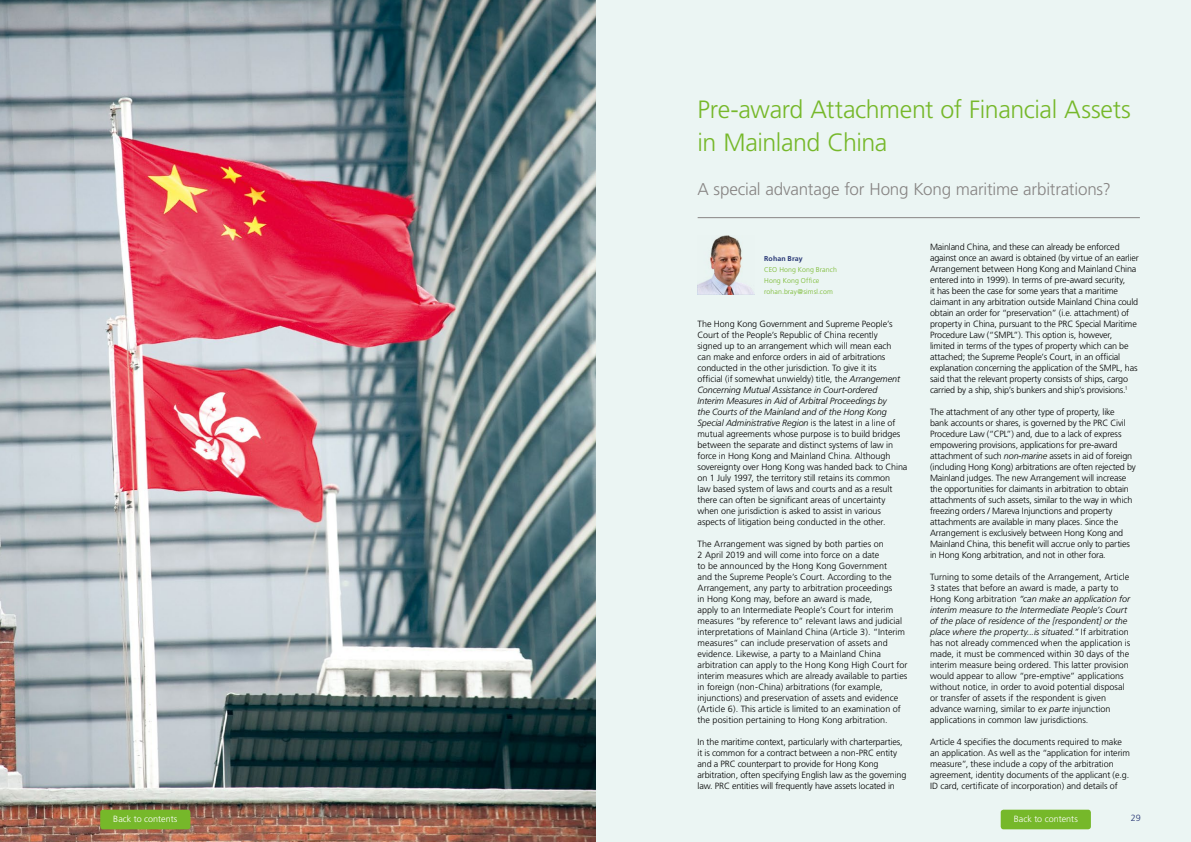
<style>
.page{position:relative;width:1191px;height:842px;background:#fff}
.page>*{position:absolute;margin:0;border:0;box-sizing:border-box;transform-origin:0 0}
.H01_-_Section_2_-_Gr{font:300 25px/33px "Frutiger";letter-spacing:-.015em;color:#76b82a}
.Leading_Paragraph{font:300 17px "Frutiger";letter-spacing:-.01em;color:#878483}
.BODY{font:300 9px/11px "Frutiger";letter-spacing:-.01em;color:#000}
.BODY-2{font:300 9px "Frutiger";color:#fff}
.t1{font:300 9px "Frutiger";color:#253473}
.Author_Email_-_Secti{font:300 7px "Frutiger";letter-spacing:.01em;color:#76b82a}
.AUTHOR{font:700 7px "Frutiger";letter-spacing:.015em;color:#253473}
.s1{font-style:italic}
</style>
<div class="page">
<div style="left:595px;top:0;width:596px;height:842px;background:#ebf5f3"></div>
<hr style="left:697px;top:217px;width:442px;height:1px;background:#878483">
<img style="left:697px;top:236px;width:57px;height:58px">
<img style="left:0;top:0;width:595px;height:842px">
<div style="left:100px;top:810px;width:90px;height:19px;background:#76b82a;border-radius:3px"></div>
<div style="left:1000px;top:810px;width:90px;height:19px;background:#76b82a;border-radius:3px"></div>
<p class="H01_-_Section_2_-_Gr" style="left:697px;top:93px;width:435px">Pre-award Attachment of Financial Assets in Mainland China</p>
<p class="Leading_Paragraph" style="left:697px;top:180px;width:415px">A special advantage for Hong Kong maritime arbitrations?</p>
<p class="AUTHOR" style="left:764px;top:255px;width:40px">Rohan Bray</p>
<p class="Author_Email_-_Secti" style="left:764px;top:266px;width:74px">CEO Hong Kong Branch</p>
<p class="Author_Email_-_Secti" style="left:764px;top:277px;width:57px">Hong Kong Office</p>
<p class="Author_Email_-_Secti" style="left:764px;top:288px;width:70px">rohan.bray@simsl.com</p>
<p class="BODY" style="left:697px;top:319px;width:211px">The Hong Kong Government and Supreme People’s Court of the People’s Republic of China recently<br>signed up to an arrangement which will mean each<br>can make and enforce orders in aid of arbitrations conducted in the other jurisdiction. To give it its<br>official (if somewhat unwieldy) title, the <span class="s1">Arrangement Concerning Mutual Assistance in Court-ordered<br>Interim Measures in Aid of Arbitral Proceedings by<br>the Courts of the Mainland and of the Hong Kong Special Administrative Region</span> is the latest in a line of mutual agreements whose purpose is to build bridges between the separate and distinct systems of law in force in Hong Kong and Mainland China. Although sovereignty over Hong Kong was handed back to China on 1 July 1997, the territory still retains its common<br>law based system of laws and courts and as a result there can often be significant areas of uncertainty when one jurisdiction is asked to assist in various aspects of litigation being conducted in the other.</p>
<p class="BODY" style="left:697px;top:539px;width:211px">The Arrangement was signed by both parties on<br>2 April 2019 and will come into force on a date<br>to be announced by the Hong Kong Government<br>and the Supreme People’s Court. According to the Arrangement, any party to arbitration proceedings<br>in Hong Kong may, before an award is made,<br>apply to an Intermediate People’s Court for interim measures “by reference to” relevant laws and judicial interpretations of Mainland China (Article 3). “Interim measures” can include preservation of assets and evidence. Likewise, a party to a Mainland China arbitration can apply to the Hong Kong High Court for interim measures which are already available to parties in foreign (non-China) arbitrations (for example, injunctions) and preservation of assets and evidence (Article 6). This article is limited to an examination of the position pertaining to Hong Kong arbitration.</p>
<p class="BODY" style="left:697px;top:737px;width:210px">In the maritime context, particularly with charterparties, it is common for a contract between a non-PRC entity and a PRC counterpart to provide for Hong Kong arbitration, often specifying English law as the governing law. PRC entities will frequently have assets located in</p>
<p class="BODY" style="left:930px;top:242px;width:210px">Mainland China, and these can already be enforced against once an award is obtained (by virtue of an earlier Arrangement between Hong Kong and Mainland China entered into in 1999). In terms of pre-award security,<br>it has been the case for some years that a maritime claimant in any arbitration outside Mainland China could obtain an order for “preservation” (i.e. attachment) of property in China, pursuant to the PRC Special Maritime Procedure Law (“SMPL”). This option is, however, limited in terms of the types of property which can be attached; the Supreme People’s Court, in an official explanation concerning the application of the SMPL, has said that the relevant property consists of ships, cargo carried by a ship, ship’s bunkers and ship’s provisions.<sup>1</sup></p>
<p class="BODY" style="left:930px;top:407px;width:207px">The attachment of any other type of property, like<br>bank accounts or shares, is governed by the PRC Civil Procedure Law (“CPL”) and, due to a lack of express empowering provisions, applications for pre-award attachment of such <span class="s1">non-marine</span> assets in aid of foreign (including Hong Kong) arbitrations are often rejected by Mainland judges. The new Arrangement will increase the opportunities for claimants in arbitration to obtain attachments of such assets, similar to the way in which freezing orders / Mareva Injunctions and property attachments are available in many places. Since the Arrangement is exclusively between Hong Kong and Mainland China, this benefit will accrue only to parties in Hong Kong arbitration, and not in other fora.</p>
<p class="BODY" style="left:930px;top:572px;width:202px">Turning to some details of the Arrangement, Article 3 states that before an award is made, a party to Hong Kong arbitration <span class="s1">“can make an application for interim measure to the Intermediate People’s Court of the place of residence of the [respondent] or the place where the property...is situated.”</span> If arbitration has not already commenced when the application is made, it must be commenced within 30 days of the interim measure being ordered. This latter provision would appear to allow “pre-emptive” applications without notice, in order to avoid potential disposal or transfer of assets if the respondent is given advance warning, similar to <span class="s1">ex parte</span> injunction applications in common law jurisdictions.</p>
<p class="BODY" style="left:930px;top:737px;width:201px">Article 4 specifies the documents required to make an application. As well as the “application for interim measure”, these include a copy of the arbitration agreement, identity documents of the applicant (e.g.<br>ID card, certificate of incorporation) and details of</p>
<p class="BODY-2" style="left:113px;top:814px;width:66px">Back to contents</p>
<p class="BODY-2" style="left:1013px;top:814px;width:66px">Back to contents</p>
<p class="t1" style="left:1131px;top:812px;width:11px">29</p>
</div>
